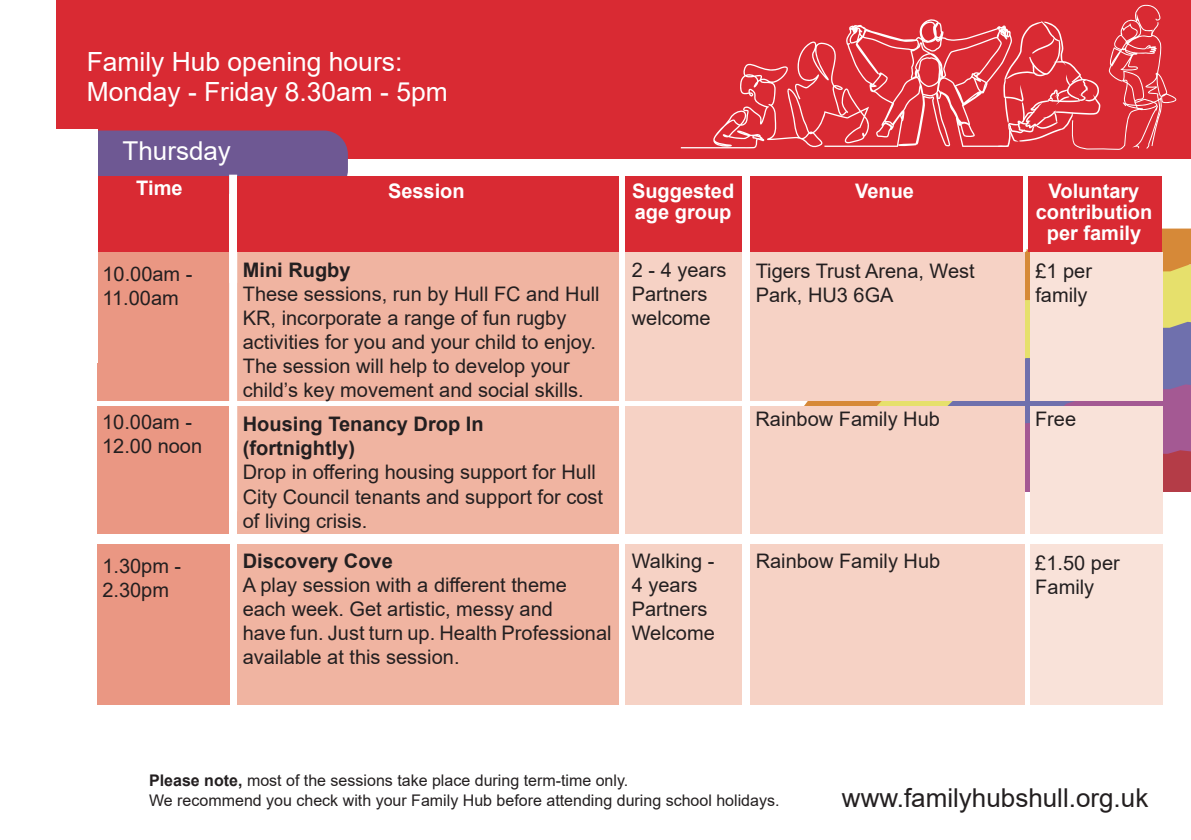
<style>
.page{position:relative;width:1191px;height:840px;background:#fff}
.page>*{position:absolute;margin:0;border:0;box-sizing:border-box;transform-origin:0 0}
.t1{font:26.4px "Arial";color:#fff}
.t2{font:26px "Arial";color:#231f20}
.t3{font:26px "Arial";color:#fff}
.t4{font:20px/24px "Arial";color:#231f20}
.t5{font:700 20px "Arial";color:#fff}
.t6{font:700 20px "Arial";color:#231f20}
.t7{font:16px "Arial";color:#231f20}
.s1{font-weight:700}
</style>
<div class="page">
<svg style="left:719px;top:227px;width:472px;height:264px"></svg>
<div style="left:57px;top:0;width:1134px;height:159px;background:#d92a33"></div>
<svg style="left:681px;top:5px;width:495px;height:145px"></svg>
<div style="left:237px;top:543px;width:382px;height:161px;background:#f0b4a1"></div>
<div style="left:625px;top:543px;width:117px;height:161px;background:#f6d2c5"></div>
<div style="left:750px;top:543px;width:274px;height:161px;background:#f6d2c5"></div>
<div style="left:1030px;top:543px;width:132px;height:161px;background:#f9e2d9"></div>
<div style="left:98px;top:543px;width:132px;height:161px;background:#ea9783"></div>
<div style="left:237px;top:406px;width:382px;height:128px;background:#f0b4a1"></div>
<div style="left:625px;top:406px;width:117px;height:128px;background:#f6d2c5"></div>
<div style="left:750px;top:406px;width:274px;height:128px;background:#f6d2c5"></div>
<div style="left:1030px;top:406px;width:132px;height:128px;background:#f9e2d9"></div>
<div style="left:98px;top:406px;width:131px;height:128px;background:#ea9783"></div>
<div style="left:237px;top:252px;width:382px;height:148px;background:#f0b4a1"></div>
<div style="left:625px;top:252px;width:117px;height:148px;background:#f6d2c5"></div>
<div style="left:750px;top:252px;width:274px;height:148px;background:#f6d2c5"></div>
<div style="left:1030px;top:252px;width:133px;height:148px;background:#f9e2d9"></div>
<div style="left:98px;top:252px;width:132px;height:148px;background:#ea9783"></div>
<div style="left:229px;top:247px;width:8px;height:192px;background:#fff"></div>
<div style="left:625px;top:176px;width:117px;height:75px;background:#d92a33"></div>
<div style="left:750px;top:175px;width:272px;height:76px;background:#d92a33"></div>
<div style="left:1027px;top:175px;width:134px;height:76px;background:#d92a33"></div>
<div style="left:56px;top:130px;width:292px;height:64px;background:#6e5893;border-radius:24px"></div>
<div style="left:229px;top:174px;width:8px;height:109px;background:#fff"></div>
<div style="left:237px;top:176px;width:382px;height:75px;background:#d92a33"></div>
<div style="left:96px;top:176px;width:132px;height:75px;background:#d92a33"></div>
<div style="left:46px;top:129px;width:51px;height:233px;background:#fff"></div>
<p class="t1" style="left:87px;top:44px;width:317px">Family Hub opening hours:</p>
<p class="t1" style="left:87px;top:74px;width:362px">Monday - Friday 8.30am - 5pm</p>
<p class="t3" style="left:122px;top:133px;width:110px">Thursday</p>
<p class="t5" style="left:136px;top:174px;width:48px">Time</p>
<p class="t5" style="left:388px;top:177px;width:78px">Session</p>
<p class="t4" style="left:102px;top:262px;width:92px">10.00am -</p>
<p class="t4" style="left:102px;top:286px;width:78px">11.00am</p>
<p class="t6" style="left:243px;top:255px;width:109px">Mini Rugby</p>
<p class="t4" style="left:243px;top:281px;width:358px">These sessions, run by Hull FC and Hull KR, incorporate a range of fun rugby activities for you and your child to enjoy.<br>The session will help to develop your child’s key movement and social skills.</p>
<p class="t4" style="left:102px;top:409px;width:92px">10.00am -</p>
<p class="t4" style="left:102px;top:433px;width:102px">12.00 noon</p>
<p class="t6" style="left:243px;top:410px;width:242px">Housing Tenancy Drop In</p>
<p class="t6" style="left:243px;top:434px;width:114px">(fortnightly)</p>
<p class="t4" style="left:243px;top:460px;width:362px">Drop in offering housing support for Hull<br>City Council tenants and support for cost of living crisis.</p>
<p class="t4" style="left:102px;top:553px;width:80px">1.30pm -</p>
<p class="t4" style="left:102px;top:577px;width:68px">2.30pm</p>
<p class="t6" style="left:243px;top:547px;width:152px">Discovery Cove</p>
<p class="t4" style="left:243px;top:573px;width:326px">A play session with a different theme each week. Get artistic, messy and</p>
<p class="t4" style="left:243px;top:621px;width:370px">have fun. Just turn up. Health Professional</p>
<p class="t4" style="left:243px;top:645px;width:218px">available at this session.</p>
<p class="t5" style="left:632px;top:177px;width:104px">Suggested</p>
<p class="t5" style="left:635px;top:198px;width:98px">age group</p>
<p class="t4" style="left:632px;top:257px;width:96px">2 - 4 years</p>
<p class="t4" style="left:632px;top:281px;width:80px">Partners welcome</p>
<p class="t4" style="left:632px;top:549px;width:84px">Walking -</p>
<p class="t4" style="left:632px;top:573px;width:67px">4 years</p>
<p class="t4" style="left:632px;top:597px;width:77px">Partners</p>
<p class="t4" style="left:632px;top:621px;width:84px">Welcome</p>
<p class="t5" style="left:855px;top:177px;width:60px">Venue</p>
<p class="t5" style="left:1048px;top:177px;width:92px">Voluntary</p>
<p class="t5" style="left:1035px;top:198px;width:118px">contribution</p>
<p class="t5" style="left:1046px;top:219px;width:96px">per family</p>
<p class="t4" style="left:755px;top:258px;width:220px">Tigers Trust Arena, West<br>Park, HU3 6GA</p>
<p class="t4" style="left:1035px;top:259px;width:58px">£1 per</p>
<p class="t4" style="left:1035px;top:283px;width:54px">family</p>
<p class="t4" style="left:755px;top:407px;width:186px">Rainbow Family Hub</p>
<p class="t4" style="left:1035px;top:407px;width:43px">Free</p>
<p class="t4" style="left:755px;top:548px;width:186px">Rainbow Family Hub</p>
<p class="t4" style="left:1035px;top:550px;width:86px">£1.50 per<br>Family</p>
<p class="t7" style="left:149px;top:769px;width:481px"><span class="s1">Please note,</span> most of the sessions take place during term-time only.</p>
<p class="t7" style="left:149px;top:788px;width:632px">We recommend you check with your Family Hub before attending during school holidays.</p>
<p class="t2" style="left:842px;top:779px;width:308px">www.familyhubshull.org.uk</p>
</div>
